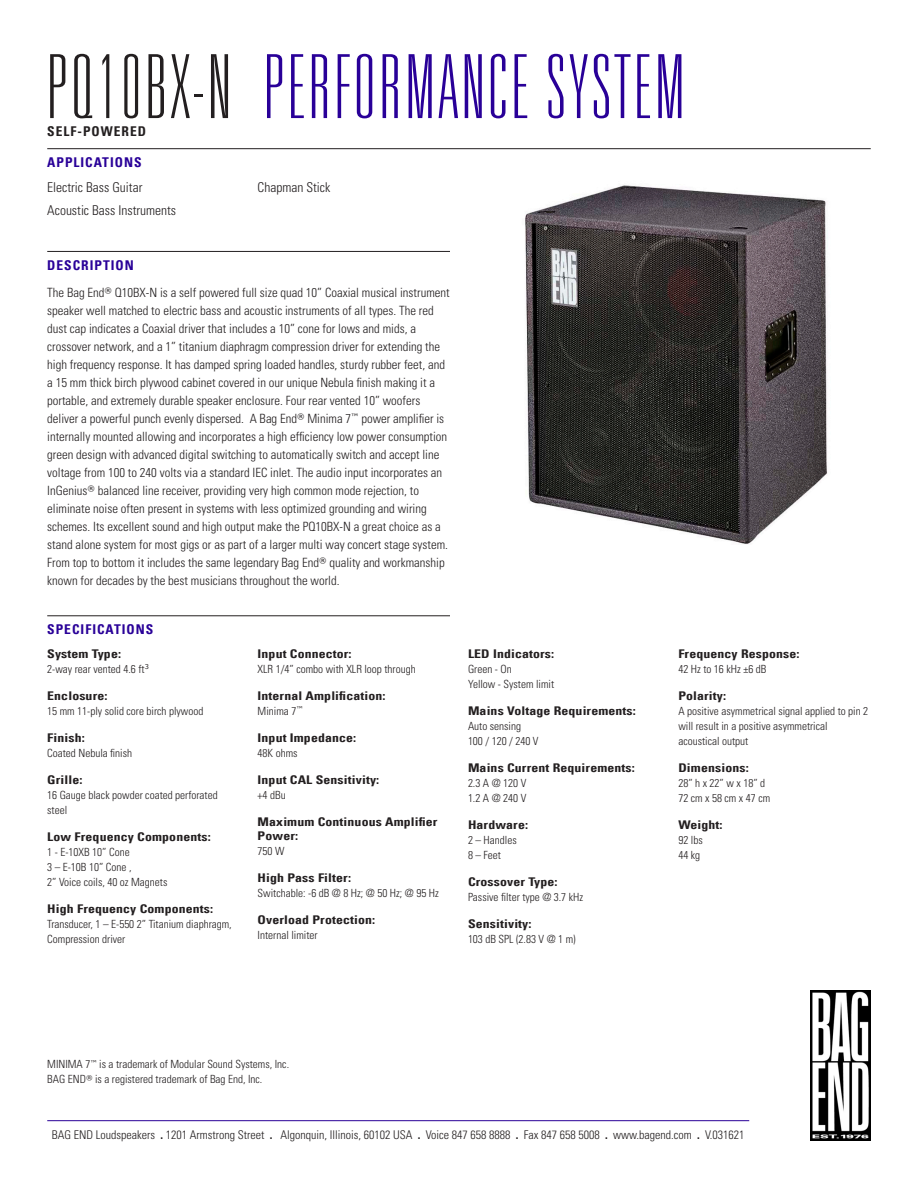
<style>
.page{position:relative;width:918px;height:1188px;background:#fff}
.page>*{position:absolute;margin:0;border:0;box-sizing:border-box;transform-origin:0 0}
.Product_Header{font:100 ultra-condensed 88.5px "Univers LT Std";letter-spacing:.05em;color:#290098}
.Applications_Body_Te{font:300 condensed 13.5px "Univers LT Std";color:#231f20}
.Main_Header_Divider{font:13.5px "Univers Com 67 Bold Cond";letter-spacing:.075em;color:#290098}
.Product_Header-2{font:13.5px "Univers Com 67 Bold Cond";letter-spacing:.075em;color:#231f20}
.Description_Body_Tex{font:300 condensed 12.75px/18px "Univers LT Std";color:#231f20}
.Quick_Specs_Header{font:12px/13.5px "Univers Com 67 Bold Cond";letter-spacing:.01em;color:#231f20;scale:1.15 1}
.t1{font:300 condensed 12px "Univers LT Std";color:#231f20}
.Quick_Specs_Body_Tex{font:300 condensed 11.25px/15px "Univers LT Std";color:#231f20}
.s1{color:#231f20}
.s2{font-family:"Univers Com 67 Bold Cond";font-weight:400;font-stretch:normal}
</style>
<div class="page">
<hr style="left:47px;top:1120px;width:702px;height:1px;background:#290098">
<img style="left:811px;top:991px;width:60px;height:150px">
<img style="left:525px;top:185px;width:303px;height:359px">
<hr style="left:47px;top:148px;width:824px;height:1px;background:#231f20">
<hr style="left:47px;top:251px;width:403px;height:1px;background:#231f20">
<hr style="left:47px;top:616px;width:403px;height:1px;background:#231f20">
<p class="Product_Header" style="left:47px;top:42px;width:639px"><span class="s1">PQ10BX-N</span> PERFORMANCE SYSTEM</p>
<p class="Product_Header-2" style="left:47px;top:123px;width:100px">SELF-POWERED</p>
<p class="Main_Header_Divider" style="left:47px;top:154px;width:96px">APPLICATIONS</p>
<p class="Applications_Body_Te" style="left:47px;top:179px;width:97px">Electric Bass Guitar</p>
<p class="Applications_Body_Te" style="left:47px;top:202px;width:130px">Acoustic Bass Instruments</p>
<p class="Applications_Body_Te" style="left:258px;top:179px;width:74px">Chapman Stick</p>
<p class="Main_Header_Divider" style="left:47px;top:257px;width:88px">DESCRIPTION</p>
<p class="Description_Body_Tex" style="left:47px;top:284px;width:404px">The Bag End<sup>®</sup> Q10BX-N is a self powered full size quad 10” Coaxial musical instrument speaker well matched to electric bass and acoustic instruments of all types. The red dust cap indicates a Coaxial driver that includes a 10” cone for lows and mids, a crossover network, and a 1” titanium diaphragm compression driver for extending the high frequency response. It has damped spring loaded handles, sturdy rubber feet, and a 15 mm thick birch plywood cabinet covered in our unique Nebula finish making it a portable, and extremely durable speaker enclosure. Four rear vented 10” woofers deliver a powerful punch evenly dispersed. A Bag End<sup>®</sup> Minima 7<sup>™</sup> power amplifier is internally mounted allowing and incorporates a high efficiency low power consumption green design with advanced digital switching to automatically switch and accept line voltage from 100 to 240 volts via a standard IEC inlet. The audio input incorporates an InGenius<sup>®</sup> balanced line receiver, providing very high common mode rejection, to eliminate noise often present in systems with less optimized grounding and wiring schemes. Its excellent sound and high output make the PQ10BX-N a great choice as a stand alone system for most gigs or as part of a larger multi way concert stage system.<br>From top to bottom it includes the same legendary Bag End<sup>®</sup> quality and workmanship known for decades by the best musicians throughout the world.</p>
<p class="Main_Header_Divider" style="left:47px;top:621px;width:108px">SPECIFICATIONS</p>
<p class="Quick_Specs_Header" style="left:47px;top:647px;width:66px">System Type:</p>
<p class="Quick_Specs_Body_Tex" style="left:47px;top:662px;width:103px">2-way rear vented 4.6 ft<sup>3</sup></p>
<p class="Quick_Specs_Header" style="left:47px;top:689px;width:54px">Enclosure:</p>
<p class="Quick_Specs_Body_Tex" style="left:47px;top:704px;width:158px">15 mm 11-ply solid core birch plywood</p>
<p class="Quick_Specs_Header" style="left:47px;top:731px;width:34px">Finish:</p>
<p class="Quick_Specs_Body_Tex" style="left:47px;top:746px;width:86px">Coated Nebula finish</p>
<p class="Quick_Specs_Header" style="left:47px;top:773px;width:32px">Grille:</p>
<p class="Quick_Specs_Body_Tex" style="left:47px;top:788px;width:172px">16 Gauge black powder coated perforated steel</p>
<p class="Quick_Specs_Header" style="left:47px;top:830px;width:144px">Low Frequency Components:</p>
<p class="Quick_Specs_Body_Tex" style="left:47px;top:845px;width:84px">1 - E-10XB 10” Cone</p>
<p class="Quick_Specs_Body_Tex" style="left:47px;top:860px;width:86px">3 – E-10B 10” Cone ,</p>
<p class="Quick_Specs_Body_Tex" style="left:47px;top:875px;width:122px">2” Voice coils, 40 oz Magnets</p>
<p class="Quick_Specs_Header" style="left:47px;top:902px;width:146px">High Frequency Components:</p>
<p class="Quick_Specs_Body_Tex" style="left:47px;top:917px;width:186px">Transducer, 1 – E-550 2” Titanium diaphragm,<br>Compression driver</p>
<p class="Quick_Specs_Header" style="left:258px;top:647px;width:83px">Input Connector:</p>
<p class="Quick_Specs_Body_Tex" style="left:258px;top:662px;width:160px">XLR 1/4” combo with XLR loop through</p>
<p class="Quick_Specs_Header" style="left:258px;top:689px;width:113px">Internal Amplification:</p>
<p class="Quick_Specs_Body_Tex" style="left:258px;top:704px;width:47px">Minima 7<sup>™</sup></p>
<p class="Quick_Specs_Header" style="left:258px;top:731px;width:87px">Input Impedance:</p>
<p class="Quick_Specs_Body_Tex" style="left:258px;top:746px;width:41px">48K ohms</p>
<p class="Quick_Specs_Header" style="left:258px;top:773px;width:107px">Input CAL Sensitivity:</p>
<p class="Quick_Specs_Body_Tex" style="left:258px;top:788px;width:30px">+4 dBu</p>
<p class="Quick_Specs_Header" style="left:258px;top:815px;width:158px">Maximum Continuous Amplifier<br>Power:</p>
<p class="Quick_Specs_Body_Tex" style="left:258px;top:843px;width:28px">750 W</p>
<p class="Quick_Specs_Header" style="left:258px;top:870px;width:83px">High Pass Filter:</p>
<p class="Quick_Specs_Body_Tex" style="left:258px;top:885px;width:183px">Switchable: -6 dB @ 8 Hz; @ 50 Hz; @ 95 Hz</p>
<p class="Quick_Specs_Header" style="left:258px;top:912px;width:104px">Overload Protection:</p>
<p class="Quick_Specs_Body_Tex" style="left:258px;top:927px;width:61px">Internal limiter</p>
<p class="Quick_Specs_Header" style="left:468px;top:647px;width:77px">LED Indicators:</p>
<p class="Quick_Specs_Body_Tex" style="left:468px;top:662px;width:45px">Green - On</p>
<p class="Quick_Specs_Body_Tex" style="left:468px;top:677px;width:88px">Yellow - System limit</p>
<p class="Quick_Specs_Header" style="left:468px;top:704px;width:148px">Mains Voltage Requirements:</p>
<p class="Quick_Specs_Body_Tex" style="left:468px;top:719px;width:55px">Auto sensing</p>
<p class="Quick_Specs_Body_Tex" style="left:468px;top:734px;width:72px">100 / 120 / 240 V</p>
<p class="Quick_Specs_Header" style="left:468px;top:761px;width:147px">Mains Current Requirements:</p>
<p class="Quick_Specs_Body_Tex" style="left:468px;top:776px;width:60px">2.3 A @ 120 V</p>
<p class="Quick_Specs_Body_Tex" style="left:468px;top:791px;width:60px">1.2 A @ 240 V</p>
<p class="Quick_Specs_Header" style="left:468px;top:818px;width:54px">Hardware:</p>
<p class="Quick_Specs_Body_Tex" style="left:468px;top:833px;width:50px">2 – Handles</p>
<p class="Quick_Specs_Body_Tex" style="left:468px;top:848px;width:35px">8 – Feet</p>
<p class="Quick_Specs_Header" style="left:468px;top:875px;width:79px">Crossover Type:</p>
<p class="Quick_Specs_Body_Tex" style="left:468px;top:890px;width:117px">Passive filter type @ 3.7 kHz</p>
<p class="Quick_Specs_Header" style="left:468px;top:917px;width:57px">Sensitivity:</p>
<p class="Quick_Specs_Body_Tex" style="left:468px;top:932px;width:109px">103 dB SPL (2.83 V @ 1 m)</p>
<p class="Quick_Specs_Header" style="left:678px;top:647px;width:107px">Frequency Response:</p>
<p class="Quick_Specs_Body_Tex" style="left:678px;top:662px;width:90px">42 Hz to 16 kHz ±6 dB</p>
<p class="Quick_Specs_Header" style="left:678px;top:689px;width:43px">Polarity:</p>
<p class="Quick_Specs_Body_Tex" style="left:678px;top:704px;width:191px">A positive asymmetrical signal applied to pin 2 will result in a positive asymmetrical acoustical output</p>
<p class="Quick_Specs_Header" style="left:678px;top:761px;width:63px">Dimensions:</p>
<p class="Quick_Specs_Body_Tex" style="left:678px;top:776px;width:88px">28” h x 22” w x 18” d</p>
<p class="Quick_Specs_Body_Tex" style="left:678px;top:791px;width:93px">72 cm x 58 cm x 47 cm</p>
<p class="Quick_Specs_Header" style="left:678px;top:818px;width:40px">Weight:</p>
<p class="Quick_Specs_Body_Tex" style="left:678px;top:833px;width:26px">92 lbs</p>
<p class="Quick_Specs_Body_Tex" style="left:678px;top:848px;width:23px">44 kg</p>
<p class="Quick_Specs_Body_Tex" style="left:47px;top:1057px;width:243px">MINIMA 7<sup>™</sup> is a trademark of Modular Sound Systems, Inc.</p>
<p class="Quick_Specs_Body_Tex" style="left:47px;top:1072px;width:217px">BAG END<sup>®</sup> is a registered trademark of Bag End, Inc.</p>
<p class="t1" style="left:52px;top:1127px;width:694px">BAG END Loudspeakers <span class="s2">.</span> 1201 Armstrong Street <span class="s2">.</span> Algonquin, Illinois, 60102 USA <span class="s2">.</span> Voice 847 658 8888 <span class="s2">.</span> Fax 847 658 5008 <span class="s2">.</span> www.bagend.com <span class="s2">.</span> V.031621</p>
</div>
